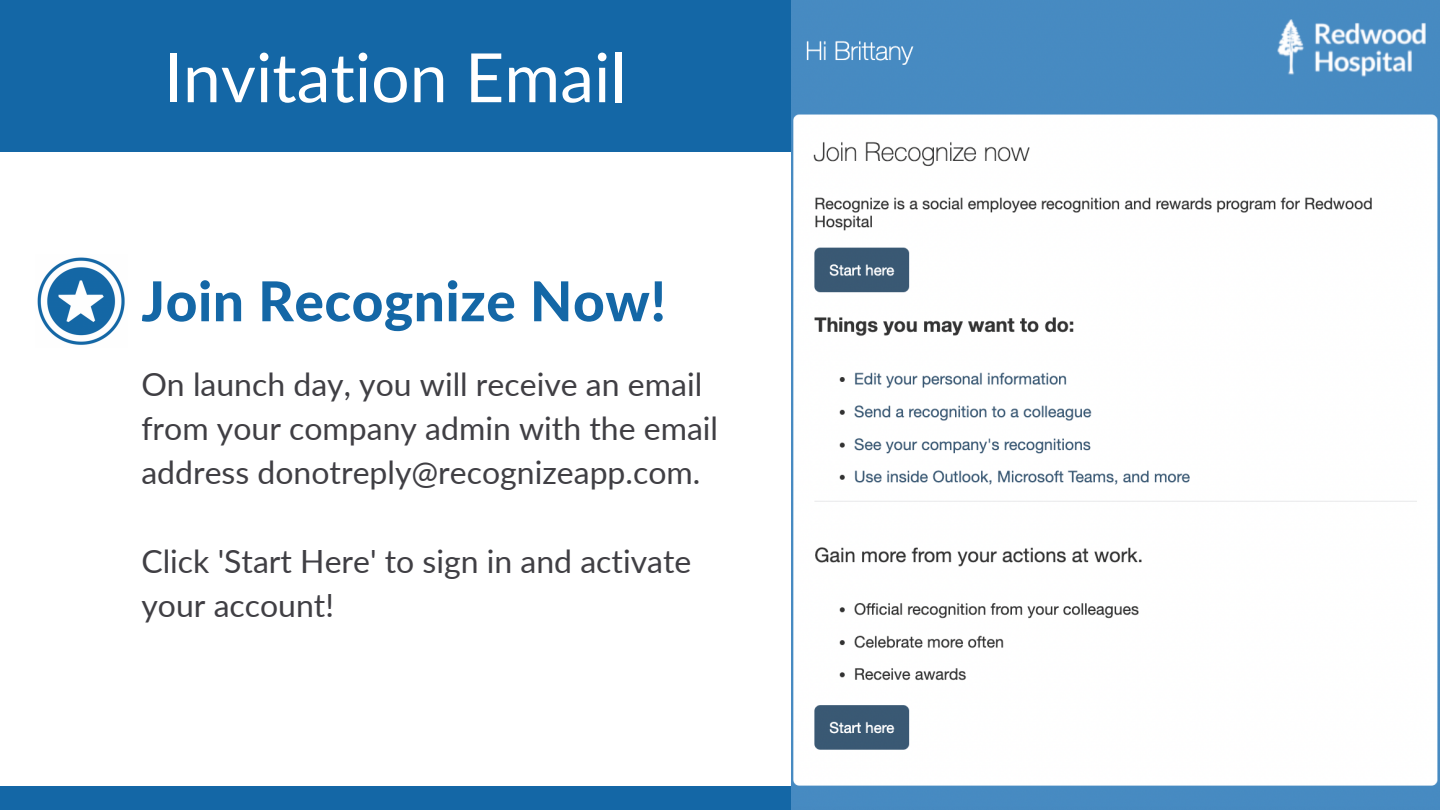
<style>
.page{position:relative;width:1440px;height:810px;background:#fff}
.page>*{position:absolute;margin:0;border:0;box-sizing:border-box;transform-origin:0 0}
.t1{font:68px "Lato";color:#fff}
.t2{font:800 55px "Lato";letter-spacing:.01em;color:#1467a6}
.t3{font:32px/44.2px "Lato";color:#403f44}
</style>
<div class="page">
<div style="left:0;top:786px;width:1440px;height:24px;background:#1467a6"></div>
<div style="left:0;top:0;width:791px;height:152px;background:#1467a6"></div>
<img style="left:791px;top:0;width:649px;height:810px">
<img style="left:37px;top:257px;width:88px;height:88px">
<h1 class="t1" style="left:164px;top:35px;width:464px">Invitation Email</h1>
<h2 class="t2" style="left:141px;top:267px;width:526px">Join Recognize Now!</h2>
<p class="t3" style="left:141px;top:361px;width:578px">On launch day, you will receive an email from your company admin with the email address donotreply@recognizeapp.com.</p>
<p class="t3" style="left:141px;top:538px;width:552px">Click 'Start Here' to sign in and activate your account!</p>
</div>
